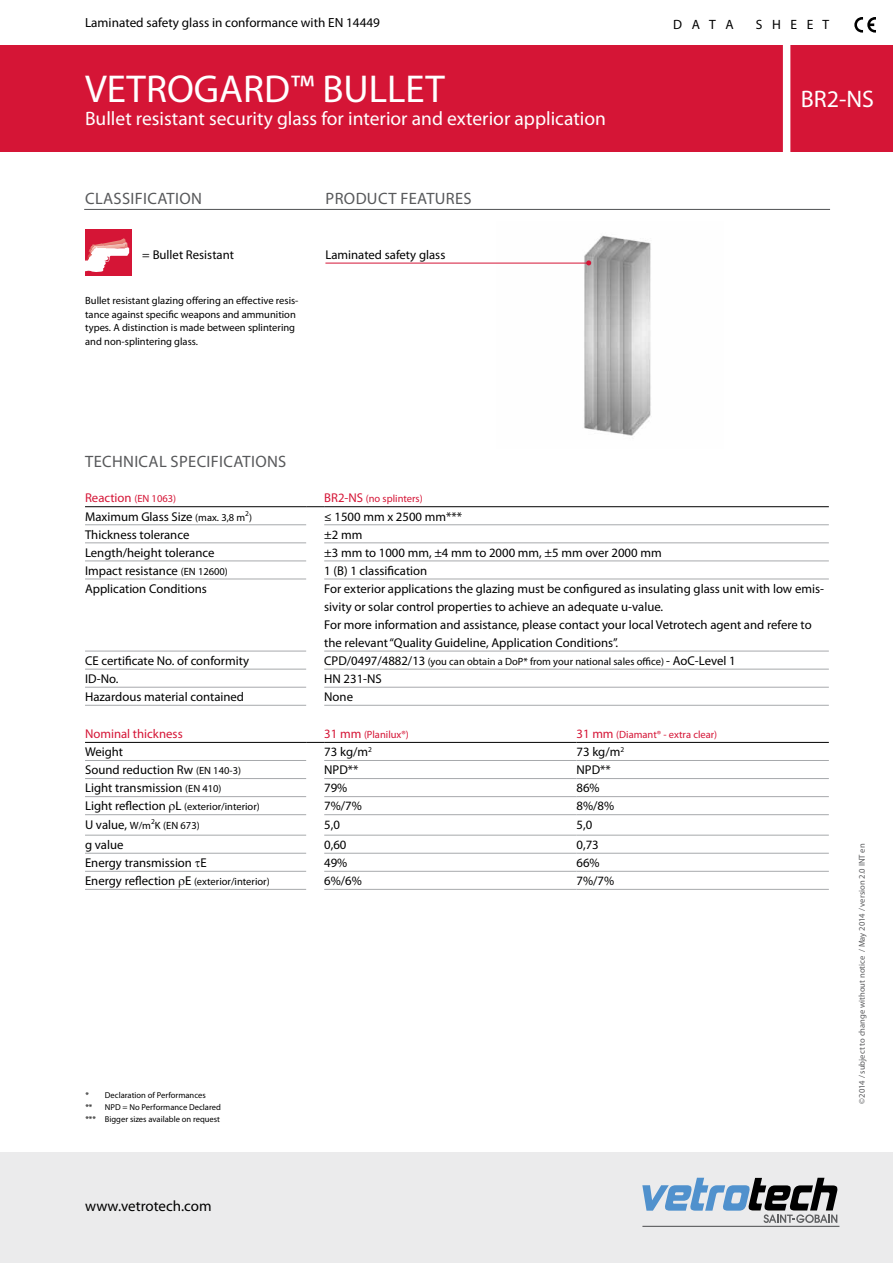
<style>
.page{position:relative;width:893px;height:1263px;background:#fff}
.page>*{position:absolute;margin:0;border:0;box-sizing:border-box;transform-origin:0 0}
.t1{font:39px "Myriad Pro";color:#fff}
.t2{font:24px "Myriad Pro";color:#fff}
.t3{font:19.5px "Myriad Pro";color:#fff}
.t4{font:16.5px "Myriad Pro";letter-spacing:.02em;color:#58595b}
.t5{font:15px "Myriad Pro";color:#000}
.t6{font:13.5px "Myriad Pro";letter-spacing:.71em;color:#000}
.t7{font:13.2px "Myriad Pro";color:#000}
.t8{font:12.75px/18px "Myriad Pro";color:#000}
.t9{font:12.75px "Myriad Pro";color:#d51536}
.t10{font:10.5px/13.5px "Myriad Pro";color:#000}
.t11{font:10.5px "Myriad Pro";color:#d51536}
.t12{font:8.55px/12px "Myriad Pro";color:#000}
.t13{font:8.55px "Myriad Pro";color:#5a5b5d}
.s1{font-size:10.5px}
.s2{font-size:12.75px}
</style>
<div class="page">
<div style="left:0;top:46px;width:893px;height:106px;background:#d51536"></div>
<svg style="left:854px;top:17px;width:22px;height:16px"></svg>
<div style="left:0;top:1153px;width:893px;height:110px;background:#ebebec"></div>
<hr style="left:642px;top:1226px;width:197px;height:1px;background:#5f6062">
<svg style="left:642px;top:1178px;width:196px;height:45px"></svg>
<div style="left:783px;top:43px;width:7px;height:113px;background:#fff"></div>
<hr style="left:85px;top:524px;width:221px;height:1px;background:#a7a9ac">
<hr style="left:85px;top:542px;width:221px;height:1px;background:#a7a9ac">
<hr style="left:85px;top:561px;width:221px;height:1px;background:#a7a9ac">
<hr style="left:85px;top:579px;width:221px;height:1px;background:#a7a9ac">
<hr style="left:324px;top:579px;width:505px;height:1px;background:#a7a9ac">
<hr style="left:85px;top:651px;width:221px;height:1px;background:#a7a9ac">
<hr style="left:324px;top:651px;width:505px;height:1px;background:#a7a9ac">
<hr style="left:85px;top:669px;width:221px;height:1px;background:#a7a9ac">
<hr style="left:324px;top:669px;width:505px;height:1px;background:#a7a9ac">
<hr style="left:85px;top:687px;width:221px;height:1px;background:#a7a9ac">
<hr style="left:324px;top:687px;width:505px;height:1px;background:#a7a9ac">
<hr style="left:85px;top:705px;width:221px;height:1px;background:#a7a9ac">
<hr style="left:324px;top:705px;width:505px;height:1px;background:#a7a9ac">
<hr style="left:85px;top:506px;width:221px;height:1px;background:#000">
<svg style="left:306px;top:506px;width:18px;height:1px"></svg>
<hr style="left:324px;top:506px;width:505px;height:1px;background:#000">
<hr style="left:324px;top:524px;width:505px;height:1px;background:#a7a9ac">
<hr style="left:324px;top:542px;width:505px;height:1px;background:#a7a9ac">
<hr style="left:324px;top:561px;width:505px;height:1px;background:#a7a9ac">
<hr style="left:85px;top:760px;width:221px;height:1px;background:#a7a9ac">
<hr style="left:324px;top:760px;width:252px;height:1px;background:#a7a9ac">
<hr style="left:576px;top:760px;width:253px;height:1px;background:#a7a9ac">
<hr style="left:85px;top:778px;width:221px;height:1px;background:#a7a9ac">
<hr style="left:324px;top:778px;width:252px;height:1px;background:#a7a9ac">
<hr style="left:576px;top:778px;width:253px;height:1px;background:#a7a9ac">
<hr style="left:85px;top:796px;width:221px;height:1px;background:#a7a9ac">
<hr style="left:324px;top:796px;width:252px;height:1px;background:#a7a9ac">
<hr style="left:576px;top:796px;width:253px;height:1px;background:#a7a9ac">
<hr style="left:85px;top:814px;width:221px;height:1px;background:#a7a9ac">
<hr style="left:324px;top:814px;width:252px;height:1px;background:#a7a9ac">
<hr style="left:576px;top:814px;width:253px;height:1px;background:#a7a9ac">
<hr style="left:85px;top:835px;width:221px;height:1px;background:#a7a9ac">
<hr style="left:324px;top:835px;width:252px;height:1px;background:#a7a9ac">
<hr style="left:576px;top:835px;width:253px;height:1px;background:#a7a9ac">
<hr style="left:85px;top:853px;width:221px;height:1px;background:#a7a9ac">
<hr style="left:324px;top:853px;width:252px;height:1px;background:#a7a9ac">
<hr style="left:576px;top:853px;width:253px;height:1px;background:#a7a9ac">
<hr style="left:85px;top:871px;width:221px;height:1px;background:#a7a9ac">
<hr style="left:324px;top:871px;width:252px;height:1px;background:#a7a9ac">
<hr style="left:576px;top:871px;width:253px;height:1px;background:#a7a9ac">
<hr style="left:85px;top:889px;width:221px;height:1px;background:#a7a9ac">
<hr style="left:324px;top:889px;width:252px;height:1px;background:#a7a9ac">
<hr style="left:576px;top:889px;width:253px;height:1px;background:#a7a9ac">
<hr style="left:85px;top:742px;width:221px;height:1px;background:#000">
<svg style="left:306px;top:742px;width:18px;height:1px"></svg>
<hr style="left:324px;top:742px;width:252px;height:1px;background:#000">
<hr style="left:576px;top:742px;width:253px;height:1px;background:#000">
<hr style="left:84px;top:209px;width:746px;height:1px;background:#58595b">
<img style="left:496px;top:235px;width:155px;height:201px">
<hr style="left:325px;top:263px;width:263px;height:1px;background:#d51536">
<svg style="left:586px;top:260px;width:5px;height:5px"></svg>
<div style="left:85px;top:230px;width:47px;height:46px;background:#d51536"></div>
<svg style="left:85px;top:247px;width:44px;height:25px"></svg>
<img style="left:112px;top:238px;width:14px;height:4px">
<img style="left:91px;top:242px;width:35px;height:19px">
<img style="left:85px;top:247px;width:32px;height:23px">
<p class="t7" style="left:85px;top:14px;width:296px">Laminated safety glass in conformance with EN 14449</p>
<h1 class="t1" style="left:85px;top:65px;width:361px">VETROGARD™ BULLET</h1>
<h3 class="t3" style="left:85px;top:107px;width:522px">Bullet resistant security glass for interior and exterior application</h3>
<p class="t4" style="left:85px;top:188px;width:118px">CLASSIFICATION</p>
<p class="t8" style="left:142px;top:245px;width:93px">= Bullet Resistant</p>
<p class="t10" style="left:85px;top:294px;width:215px">Bullet resistant glazing offering an effective resis&shy;tance against specific weapons and ammunition types. A distinction is made between splintering and non-splintering glass.</p>
<p class="t4" style="left:326px;top:188px;width:148px">PRODUCT FEATURES</p>
<p class="t8" style="left:325px;top:245px;width:121px">Laminated safety glass</p>
<p class="t4" style="left:85px;top:451px;width:203px">TECHNICAL SPECIFICATIONS</p>
<p class="t6" style="left:673px;top:16px;width:62px">DATA</p>
<p class="t6" style="left:756px;top:16px;width:75px">SHEET</p>
<h2 class="t2" style="left:801px;top:84px;width:75px">BR2-NS</h2>
<p class="t9" style="left:85px;top:490px;width:93px">Reaction <span class="s1">(EN 1063)</span></p>
<p class="t11" style="left:324px;top:492px;width:100px"><span class="s2">BR2-NS</span> (no splinters)</p>
<p class="t8" style="left:85px;top:507px;width:169px">Maximum Glass Size <span class="s1">(max. 3,8 m</span><sup>2</sup><span class="s1">)</span></p>
<p class="t8" style="left:324px;top:507px;width:139px">≤ 1500 mm x 2500 mm***</p>
<p class="t8" style="left:85px;top:525px;width:106px">Thickness tolerance</p>
<p class="t8" style="left:324px;top:525px;width:40px">±2 mm</p>
<p class="t8" style="left:85px;top:543px;width:131px">Length/height tolerance</p>
<p class="t8" style="left:324px;top:543px;width:339px">±3 mm to 1000 mm, ±4 mm to 2000 mm, ±5 mm over 2000 mm</p>
<p class="t8" style="left:85px;top:561px;width:144px">Impact resistance <span class="s1">(EN 12600)</span></p>
<p class="t8" style="left:324px;top:561px;width:105px">1 (B) 1 classification</p>
<p class="t8" style="left:85px;top:579px;width:123px">Application Conditions</p>
<p class="t8" style="left:324px;top:579px;width:501px">For exterior applications the glazing must be configured as insulating glass unit with low emis&shy;sivity or solar control properties to achieve an adequate u-value.<br>For more information and assistance, please contact your local Vetrotech agent and refere to the relevant “Quality Guideline, Application Conditions”.</p>
<p class="t8" style="left:85px;top:651px;width:166px">CE certificate No. of conformity</p>
<p class="t10" style="left:324px;top:654px;width:413px"><span class="s2">CPD/0497/4882/13</span> (you can obtain a DoP* from your national sales office) <span class="s2">- AoC-Level 1</span></p>
<p class="t8" style="left:85px;top:669px;width:35px">ID-No.</p>
<p class="t8" style="left:324px;top:669px;width:59px">HN 231-NS</p>
<p class="t8" style="left:85px;top:687px;width:161px">Hazardous material contained</p>
<p class="t8" style="left:324px;top:687px;width:30px">None</p>
<p class="t9" style="left:85px;top:726px;width:99px">Nominal thickness</p>
<p class="t11" style="left:324px;top:728px;width:86px"><span class="s2">31 mm</span> (Planilux®)</p>
<p class="t11" style="left:576px;top:728px;width:142px"><span class="s2">31 mm</span> (Diamant® - extra clear)</p>
<p class="t8" style="left:85px;top:743px;width:40px">Weight</p>
<p class="t8" style="left:324px;top:743px;width:49px">73 kg/m<sup>2</sup></p>
<p class="t8" style="left:576px;top:743px;width:49px">73 kg/m<sup>2</sup></p>
<p class="t8" style="left:85px;top:761px;width:158px">Sound reduction Rw <span class="s1">(EN 140-3)</span></p>
<p class="t8" style="left:324px;top:761px;width:36px">NPD**</p>
<p class="t8" style="left:576px;top:761px;width:36px">NPD**</p>
<p class="t8" style="left:85px;top:779px;width:138px">Light transmission <span class="s1">(EN 410)</span></p>
<p class="t8" style="left:324px;top:779px;width:25px">79%</p>
<p class="t8" style="left:576px;top:779px;width:25px">86%</p>
<p class="t10" style="left:85px;top:800px;width:176px"><span class="s2">Light reflection L</span> (exterior/interior)</p>
<p class="t8" style="left:324px;top:797px;width:39px">7%/7%</p>
<p class="t8" style="left:576px;top:797px;width:39px">8%/8%</p>
<p class="t10" style="left:85px;top:818px;width:116px"><span class="s2">U value,</span> W/m<sup>2</sup>K (EN 673)</p>
<p class="t8" style="left:324px;top:815px;width:17px">5,0</p>
<p class="t8" style="left:576px;top:815px;width:17px">5,0</p>
<p class="t8" style="left:85px;top:835px;width:40px">g value</p>
<p class="t8" style="left:324px;top:835px;width:24px">0,60</p>
<p class="t8" style="left:576px;top:835px;width:24px">0,73</p>
<p class="t8" style="left:85px;top:853px;width:123px">Energy transmission ▼E</p>
<p class="t8" style="left:324px;top:853px;width:25px">49%</p>
<p class="t8" style="left:576px;top:853px;width:25px">66%</p>
<p class="t10" style="left:85px;top:875px;width:186px"><span class="s2">Energy reflection E</span> (exterior/interior)</p>
<p class="t8" style="left:324px;top:872px;width:39px">6%/6%</p>
<p class="t8" style="left:576px;top:872px;width:39px">7%/7%</p>
<p class="t12" style="left:85px;top:1089px;width:122px">* Declaration of Performances **</p>
<p class="t12" style="left:85px;top:1101px;width:137px;text-align:right">NPD = No Performance Declared<br>*** Bigger sizes available on request</p>
<p class="t5" style="left:85px;top:1196px;width:128px">www.vetrotech.com</p>
<p class="t13" style="left:857px;top:1103px;width:261px;rotate:-90deg">©2014 / subject to change without notice / May 2014 / version 2.0 INT en</p>
</div>
